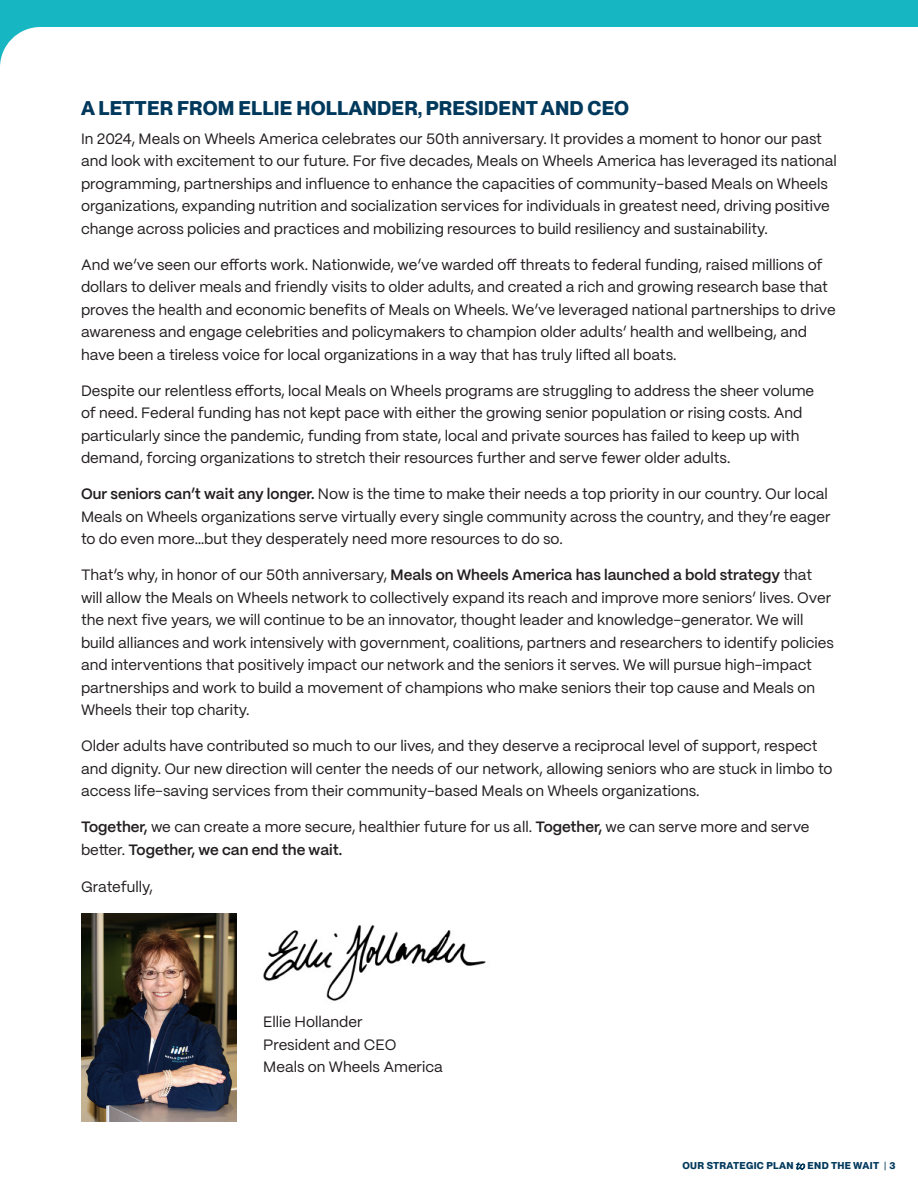
<style>
.page{position:relative;width:918px;height:1188px;background:#16b7c3}
.page>*{position:absolute;margin:0;border:0;box-sizing:border-box;transform-origin:0 0}
.t1{font:700 19.5px "PP Neue Montreal";letter-spacing:.01em;color:#00395c}
.t2{font:15px/22.5px "PP Mori";color:#231f20}
.t3{font:700 9.75px "PP Neue Montreal";letter-spacing:.035em;color:#00395c}
.s1{font-weight:600}
.s2{font-family:"PP Eiko";font-weight:300;font-style:italic}
.s3{font-weight:500}
</style>
<div class="page">
<div style="left:0;top:27px;width:918px;height:1161px;background:#fff"></div>
<img style="left:256px;top:922px;width:255px;height:83px">
<img style="left:81px;top:914px;width:156px;height:208px">
<p class="t1" style="left:81px;top:96px;width:550px">A LETTER FROM ELLIE HOLLANDER, PRESIDENT AND CEO</p>
<p class="t2" style="left:81px;top:127px;width:757px">In 2024, Meals on Wheels America celebrates our 50th anniversary. It provides a moment to honor our past and look with excitement to our future. For five decades, Meals on Wheels America has leveraged its national programming, partnerships and influence to enhance the capacities of community-based Meals on Wheels organizations, expanding nutrition and socialization services for individuals in greatest need, driving positive change across policies and practices and mobilizing resources to build resiliency and sustainability.</p>
<p class="t2" style="left:81px;top:253px;width:756px">And we’ve seen our efforts work. Nationwide, we’ve warded off threats to federal funding, raised millions of dollars to deliver meals and friendly visits to older adults, and created a rich and growing research base that proves the health and economic benefits of Meals on Wheels. We’ve leveraged national partnerships to drive awareness and engage celebrities and policymakers to champion older adults’ health and wellbeing, and have been a tireless voice for local organizations in a way that has truly lifted all boats.</p>
<p class="t2" style="left:81px;top:379px;width:735px">Despite our relentless efforts, local Meals on Wheels programs are struggling to address the sheer volume of need. Federal funding has not kept pace with either the growing senior population or rising costs. And particularly since the pandemic, funding from state, local and private sources has failed to keep up with demand, forcing organizations to stretch their resources further and serve fewer older adults.</p>
<p class="t2" style="left:81px;top:482px;width:751px"><span class="s1">Our seniors can’t wait any longer.</span> Now is the time to make their needs a top priority in our country. Our local<br>Meals on Wheels organizations serve virtually every single community across the country, and they’re eager to do even more…but they desperately need more resources to do so.</p>
<p class="t2" style="left:81px;top:563px;width:754px">That’s why, in honor of our 50th anniversary, <span class="s1">Meals on Wheels America has launched a bold strategy</span> that will allow the Meals on Wheels network to collectively expand its reach and improve more seniors’ lives. Over the next five years, we will continue to be an innovator, thought leader and knowledge-generator. We will build alliances and work intensively with government, coalitions, partners and researchers to identify policies and interventions that positively impact our network and the seniors it serves. We will pursue high-impact partnerships and work to build a movement of champions who make seniors their top cause and Meals on Wheels their top charity.</p>
<p class="t2" style="left:81px;top:734px;width:753px">Older adults have contributed so much to our lives, and they deserve a reciprocal level of support, respect and dignity. Our new direction will center the needs of our network, allowing seniors who are stuck in limbo to access life-saving services from their community-based Meals on Wheels organizations.</p>
<p class="t2" style="left:81px;top:815px;width:730px"><span class="s1">Together,</span> we can create a more secure, healthier future for us all. <span class="s1">Together,</span> we can serve more and serve better. <span class="s1">Together, we can end the wait.</span></p>
<p class="t2" style="left:81px;top:875px;width:73px">Gratefully,</p>
<p class="t2" style="left:263px;top:1010px;width:101px">Ellie Hollander</p>
<p class="t2" style="left:263px;top:1032px;width:135px">President and CEO</p>
<p class="t2" style="left:263px;top:1055px;width:181px">Meals on Wheels America</p>
<p class="t3" style="left:682px;top:1160px;width:215px">OUR STRATEGIC PLAN <span class="s2">to</span> END THE WAIT <span class="s3">|</span> 3</p>
</div>
